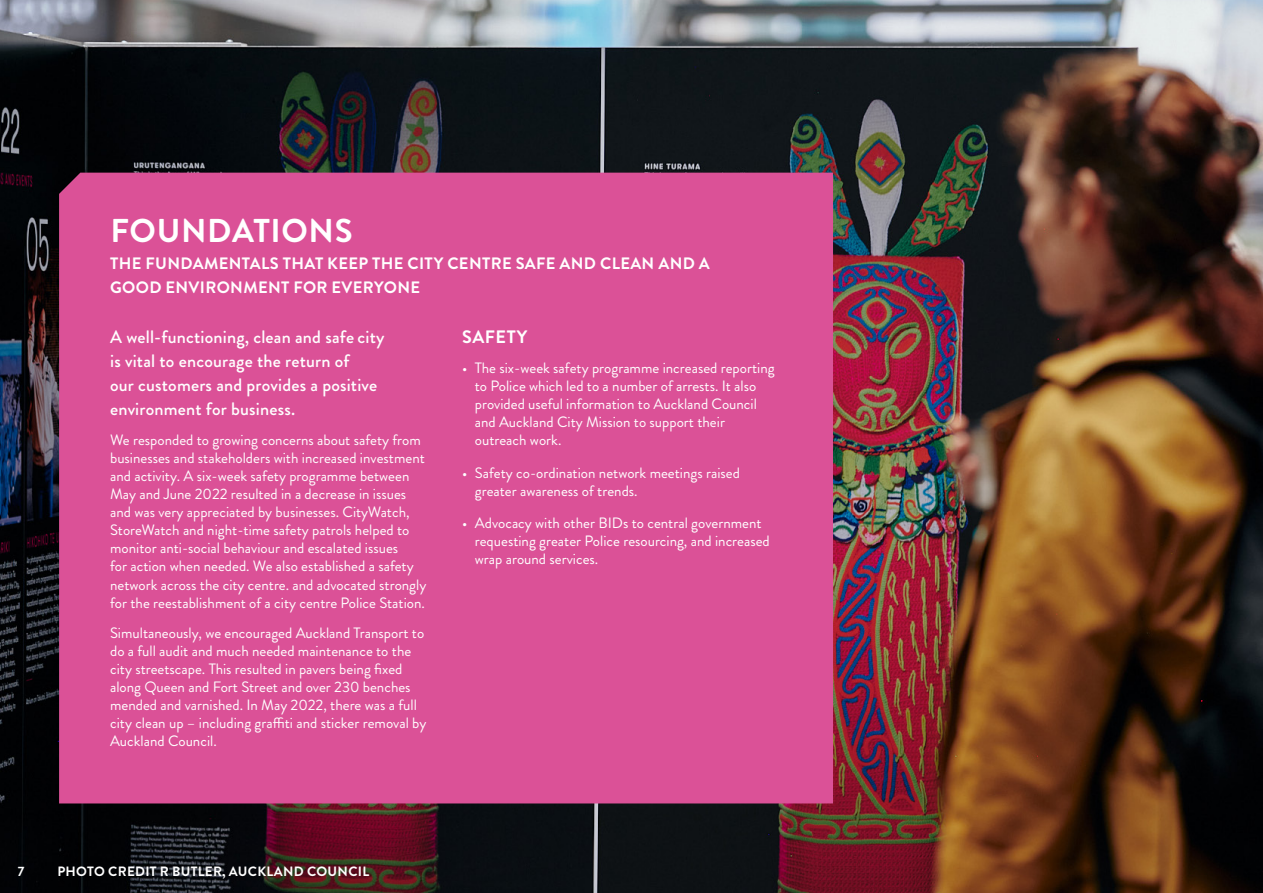
<style>
.page{position:relative;width:1263px;height:893px;background:#fff}
.page>*{position:absolute;margin:0;border:0;box-sizing:border-box;transform-origin:0 0}
.white_sub_heading{font:700 33px "Brandon Grotesque";letter-spacing:.02em;color:#fff}
.bold_body_copy{font:500 18px/24px "Brandon Grotesque";letter-spacing:.01em;color:#fff}
.white_sub_heading-2{font:700 18px "Brandon Grotesque";letter-spacing:.03em;color:#fff}
.bold_body_copy-2{font:700 16.5px/24px "Brandon Grotesque";letter-spacing:.02em;color:#fff}
.bold_body_copy-3{font:15px/18px "Brandon Grotesque";color:#fff}
.white_body_copy{font:700 13.5px "Brandon Grotesque";letter-spacing:.02em;color:#fff}
</style>
<div class="page">
<img style="left:0;top:0;width:1263px;height:893px">
<div style="left:59px;top:173px;width:774px;height:630px;background:#db5197"></div>
<p class="white_sub_heading" style="left:110px;top:207px;width:244px">FOUNDATIONS</p>
<p class="bold_body_copy-2" style="left:110px;top:252px;width:601px">THE FUNDAMENTALS THAT KEEP THE CITY CENTRE SAFE AND CLEAN AND A<br>GOOD ENVIRONMENT FOR EVERYONE</p>
<p class="white_sub_heading-2" style="left:462px;top:324px;width:67px">SAFETY</p>
<p class="bold_body_copy-3" style="left:475px;top:359px;width:301px;text-indent:-13px">• The six-week safety programme increased reporting to Police which led to a number of arrests. It also provided useful information to Auckland Council and Auckland City Mission to support their outreach work.</p>
<p class="bold_body_copy-3" style="left:475px;top:464px;width:267px;text-indent:-13px">• Safety co-ordination network meetings raised greater awareness of trends.</p>
<p class="bold_body_copy-3" style="left:475px;top:514px;width:297px;text-indent:-13px">• Advocacy with other BIDs to central government requesting greater Police resourcing, and increased wrap around services.</p>
<p class="bold_body_copy" style="left:110px;top:325px;width:276px">A well-functioning, clean and safe city is vital to encourage the return of<br>our customers and provides a positive environment for business.</p>
<p class="bold_body_copy-3" style="left:110px;top:432px;width:318px">We responded to growing concerns about safety from businesses and stakeholders with increased investment and activity. A six-week safety programme between May and June 2022 resulted in a decrease in issues and was very appreciated by businesses. CityWatch, StoreWatch and night-time safety patrols helped to monitor anti-social behaviour and escalated issues<br>for action when needed. We also established a safety network across the city centre. and advocated strongly for the reestablishment of a city centre Police Station.</p>
<p class="bold_body_copy-3" style="left:110px;top:624px;width:318px">Simultaneously, we encouraged Auckland Transport to do a full audit and much needed maintenance to the city streetscape. This resulted in pavers being fixed along Queen and Fort Street and over 230 benches mended and varnished. In May 2022, there was a full city clean up – including graffiti and sticker removal by Auckland Council.</p>
<p class="white_body_copy" style="left:18px;top:862px;width:8px">7</p>
<p class="white_body_copy" style="left:57px;top:862px;width:313px">PHOTO CREDIT R BUTLER, AUCKLAND COUNCIL</p>
</div>
